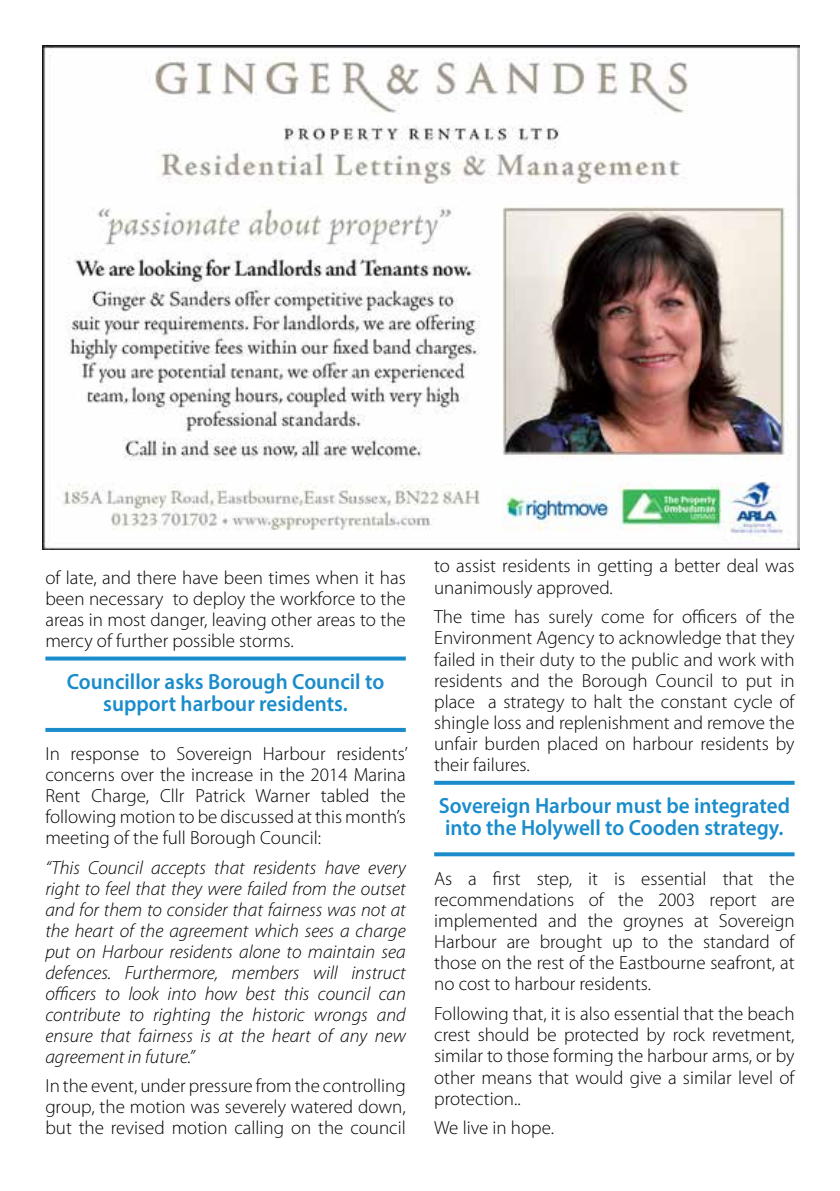
<style>
.page{position:relative;width:840px;height:1191px;background:#fff}
.page>*{position:absolute;margin:0;border:0;box-sizing:border-box;transform-origin:0 0}
.t1{font:600 22px/22px "Myriad Pro";color:#1a8ccc;text-align:center;scale:.96 1}
.t2{font:300 19px/21.2px "Myriad Pro";color:#000;text-align:justify}
.t3{font:italic 300 19px/21px "Myriad Pro";color:#000;text-align:justify}
</style>
<div class="page">
<img style="left:43px;top:45px;width:756px;height:504px">
<svg style="left:45px;top:656px;width:360px;height:4px"></svg>
<svg style="left:45px;top:728px;width:360px;height:4px"></svg>
<svg style="left:434px;top:781px;width:360px;height:4px"></svg>
<svg style="left:434px;top:852px;width:360px;height:4px"></svg>
<p class="t2" style="left:45px;top:567px;width:362px">of late, and there have been times when it has been necessary to deploy the workforce to the areas in most danger, leaving other areas to the mercy of further possible storms.</p>
<p class="t1" style="left:67px;top:670px;width:332px">Councillor asks Borough Council to support harbour residents.</p>
<p class="t2" style="left:45px;top:743px;width:363px">In response to Sovereign Harbour residents’ concerns over the increase in the 2014 Marina Rent Charge, Cllr Patrick Warner tabled the following motion to be discussed at this month’s meeting of the full Borough Council:</p>
<p class="t3" style="left:45px;top:856px;width:362px">“This Council accepts that residents have every right to feel that they were failed from the outset and for them to consider that fairness was not at the heart of the agreement which sees a charge put on Harbour residents alone to maintain sea defences. Furthermore, members will instruct officers to look into how best this council can contribute to righting the historic wrongs and ensure that fairness is at the heart of any new agreement in future.”</p>
<p class="t2" style="left:45px;top:1075px;width:362px">In the event, under pressure from the controlling group, the motion was severely watered down, but the revised motion calling on the council</p>
<p class="t2" style="left:434px;top:555px;width:362px">to assist residents in getting a better deal was unanimously approved.</p>
<p class="t2" style="left:434px;top:606px;width:362px">The time has surely come for officers of the Environment Agency to acknowledge that they failed in their duty to the public and work with residents and the Borough Council to put in place a strategy to halt the constant cycle of shingle loss and replenishment and remove the unfair burden placed on harbour residents by their failures.</p>
<p class="t1" style="left:438px;top:794px;width:367px;text-align:left">Sovereign Harbour must be integrated into the Holywell to Cooden strategy.</p>
<p class="t2" style="left:434px;top:867px;width:362px">As a first step, it is essential that the recommendations of the 2003 report are implemented and the groynes at Sovereign Harbour are brought up to the standard of those on the rest of the Eastbourne seafront, at no cost to harbour residents.</p>
<p class="t2" style="left:434px;top:1003px;width:362px">Following that, it is also essential that the beach crest should be protected by rock revetment, similar to those forming the harbour arms, or by other means that would give a similar level of protection..</p>
<p class="t2" style="left:434px;top:1117px;width:121px">We live in hope.</p>
</div>
